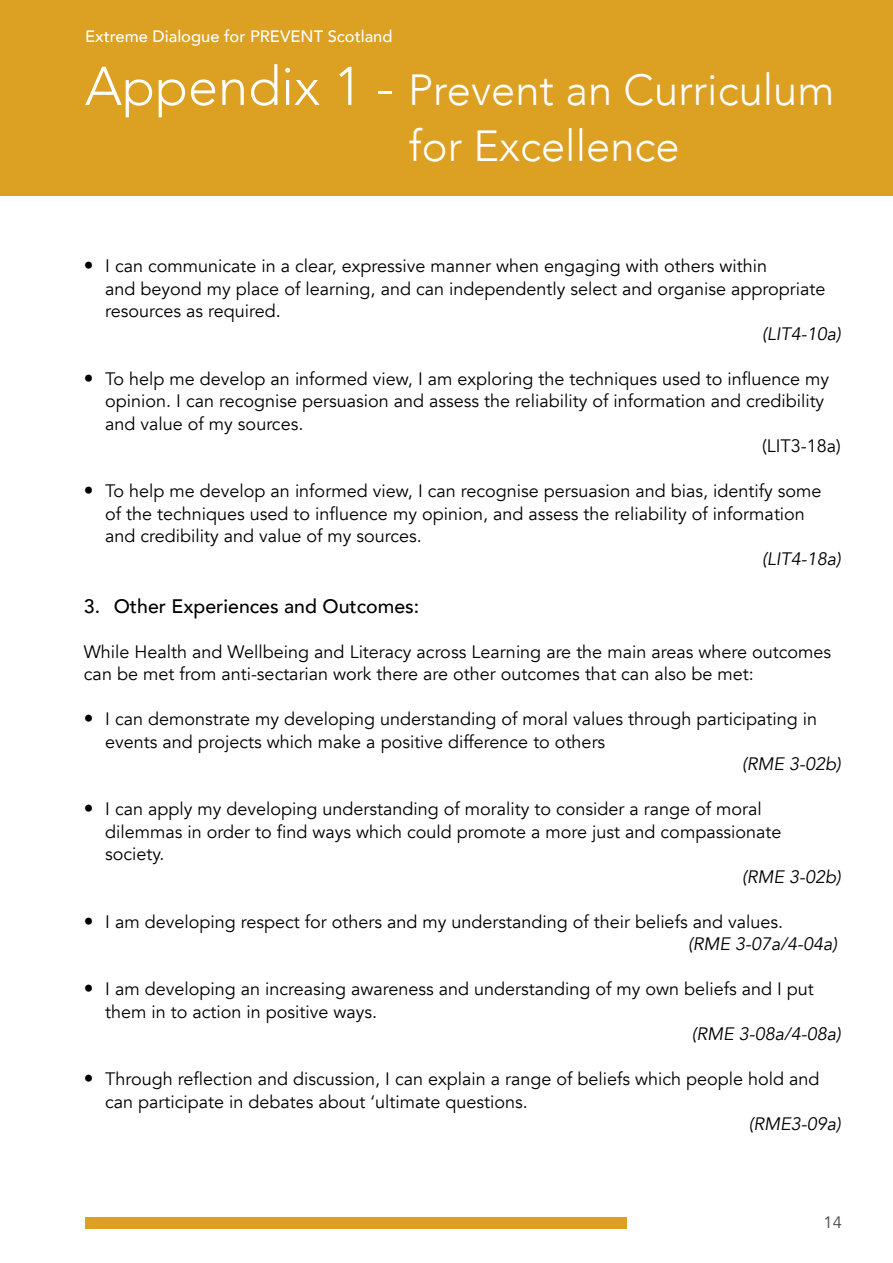
<style>
.page{position:relative;width:893px;height:1263px;background:#fff}
.page>*{position:absolute;margin:0;border:0;box-sizing:border-box;transform-origin:0 0}
.t1{font:300 43.5px/55.5px "Avenir";color:#fff}
.t2{font:500 19.5px "Avenir";color:#000}
.t3{font:18px/22.5px "Avenir";color:#000}
.t4{font:italic 18px "Avenir";color:#000}
.t5{font:500 16.5px "Avenir";color:#fff}
.t6{font:16.5px "Avenir";color:#484848}
.s1{font-size:54px}
.s2{font-weight:500;font-size:19.5px}
.s3{font-style:italic}
</style>
<div class="page">
<div style="left:0;top:0;width:893px;height:196px;background:#dca022"></div>
<div style="left:85px;top:1216px;width:541px;height:12px;background:#dca022"></div>
<p class="t5" style="left:85px;top:22px;width:309px">Extreme Dialogue for PREVENT Scotland</p>
<h1 class="t1" style="left:409px;top:62px;width:427px;text-indent:-324px"><span class="s1">Appendix 1 -</span> Prevent an Curriculum for Excellence</h1>
<p class="t3" style="left:105px;top:255px;width:722px;text-indent:-21px"><span class="s2">•</span> I can communicate in a clear, expressive manner when engaging with others within<br>and beyond my place of learning, and can independently select and organise appropriate resources as required.</p>
<p class="t4" style="left:762px;top:323px;width:80px">(LIT4-10a)</p>
<p class="t3" style="left:84px;top:367px;width:747px"><span class="s2">•</span> To help me develop an informed view, I am exploring the techniques used to influence my</p>
<p class="t3" style="left:105px;top:390px;width:721px">opinion. I can recognise persuasion and assess the reliability of information and credibility</p>
<p class="t3" style="left:105px;top:412px;width:200px">and value of my sources.</p>
<p class="t3" style="left:762px;top:435px;width:80px">(LIT3-18a)</p>
<p class="t3" style="left:105px;top:480px;width:718px;text-indent:-21px"><span class="s2">•</span> To help me develop an informed view, I can recognise persuasion and bias, identify some of the techniques used to influence my opinion, and assess the reliability of information and credibility and value of my sources.</p>
<p class="t4" style="left:762px;top:548px;width:80px">(LIT4-18a)</p>
<p class="t2" style="left:84px;top:589px;width:337px">3. Other Experiences and Outcomes:</p>
<p class="t3" style="left:84px;top:640px;width:749px">While Health and Wellbeing and Literacy across Learning are the main areas where outcomes can be met from anti-sectarian work there are other outcomes that can also be met:</p>
<p class="t3" style="left:105px;top:708px;width:713px;text-indent:-21px"><span class="s2">•</span> I can demonstrate my developing understanding of moral values through participating in events and projects which make a positive difference to others</p>
<p class="t4" style="left:742px;top:753px;width:100px">(RME 3-02b)</p>
<p class="t3" style="left:105px;top:798px;width:678px;text-indent:-21px"><span class="s2">•</span> I can apply my developing understanding of morality to consider a range of moral dilemmas in order to find ways which could promote a more just and compassionate society.</p>
<p class="t4" style="left:742px;top:866px;width:100px">(RME 3-02b)</p>
<p class="t3" style="left:688px;top:910px;width:151px;text-indent:-604px"><span class="s2">•</span> I am developing respect for others and my understanding of their beliefs and values.<br><span class="s3">(RME 3-07a/4-04a)</span></p>
<p class="t3" style="left:105px;top:978px;width:710px;text-indent:-21px"><span class="s2">•</span> I am developing an increasing awareness and understanding of my own beliefs and I put them in to action in positive ways.</p>
<p class="t4" style="left:692px;top:1023px;width:151px">(RME 3-08a/4-08a)</p>
<p class="t3" style="left:105px;top:1068px;width:716px;text-indent:-21px"><span class="s2">•</span> Through reflection and discussion, I can explain a range of beliefs which people hold and can participate in debates about ‘ultimate questions.</p>
<p class="t4" style="left:749px;top:1113px;width:94px">(RME3-09a)</p>
<p class="t6" style="left:824px;top:1213px;width:20px">14</p>
</div>
